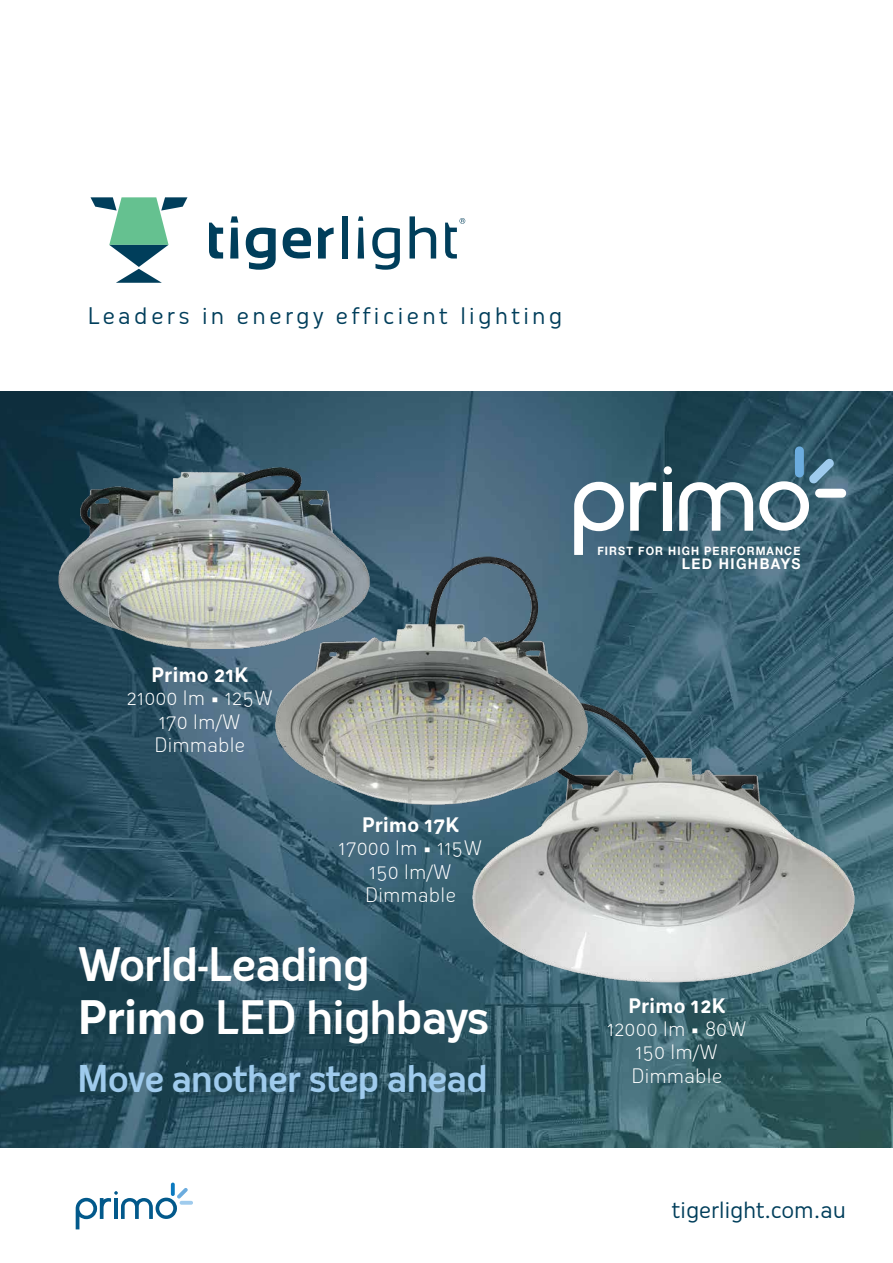
<style>
.page{position:relative;width:893px;height:1263px;background:#fff}
.page>*{position:absolute;margin:0;border:0;box-sizing:border-box;transform-origin:0 0}
.t1{font:500 45px/52.3px "Oceania";letter-spacing:-.04em;color:#fff}
.t2{font:500 36px "Oceania";letter-spacing:-.04em;color:#9fcbed}
.t3{font:22.5px "Oceania";letter-spacing:.13em;color:#003e5b}
.t4{font:22.05px "Oceania";letter-spacing:-.02em;color:#003e5b}
.t5{font:300 19.5px/23.4px "Oceania";color:#fff;text-align:center}
.t6{font:700 19.5px "Oceania";letter-spacing:-.01em;color:#fff}
.t7{font:700 15px "Helvetica Neue";letter-spacing:.1em;color:#fff;scale:.93 1}
.t8{font:700 11.7px "Helvetica Neue";letter-spacing:.1em;color:#fff;scale:.93 1}
.s1{font-weight:700}
</style>
<div class="page">
<img style="left:0;top:392px;width:893px;height:755px">
<svg style="left:209px;top:223px;width:14px;height:35px"></svg>
<svg style="left:230px;top:216px;width:8px;height:42px"></svg>
<svg style="left:246px;top:228px;width:30px;height:42px"></svg>
<svg style="left:283px;top:228px;width:29px;height:30px"></svg>
<svg style="left:318px;top:228px;width:16px;height:30px"></svg>
<div style="left:342px;top:216px;width:5px;height:42px;background:#003e5b"></div>
<svg style="left:358px;top:216px;width:6px;height:42px"></svg>
<svg style="left:372px;top:228px;width:28px;height:42px"></svg>
<svg style="left:410px;top:216px;width:26px;height:42px"></svg>
<svg style="left:445px;top:218px;width:20px;height:40px"></svg>
<svg style="left:90px;top:197px;width:97px;height:86px"></svg>
<svg style="left:630px;top:482px;width:26px;height:49px"></svg>
<div style="left:664px;top:466px;width:8px;height:8px;background:#fff;border-radius:50%"></div>
<div style="left:663px;top:482px;width:9px;height:49px;background:#fff"></div>
<svg style="left:759px;top:446px;width:87px;height:85px"></svg>
<svg style="left:679px;top:482px;width:74px;height:49px"></svg>
<svg style="left:574px;top:482px;width:50px;height:73px"></svg>
<svg style="left:76px;top:1182px;width:117px;height:47px"></svg>
<img style="left:464px;top:696px;width:396px;height:297px">
<img style="left:263px;top:550px;width:331px;height:259px">
<img style="left:52px;top:468px;width:326px;height:180px">
<p class="t3" style="left:87px;top:303px;width:476px">Leaders in energy efficient lighting</p>
<p class="t6" style="left:151px;top:663px;width:99px">Primo 21K</p>
<p class="t5" style="left:126px;top:686px;width:149px">21000 lm • 125W<br>170 lm/W<br>Dimmable</p>
<p class="t6" style="left:362px;top:813px;width:99px">Primo 17K</p>
<p class="t5" style="left:338px;top:836px;width:146px">17000 lm • 115W<br>150 lm/W<br>Dimmable</p>
<h1 class="t1" style="left:77px;top:939px;width:414px">World-Leading<br><span class="s1">Primo</span> LED highbays</h1>
<h2 class="t2" style="left:77px;top:1057px;width:413px">Move another step ahead</h2>
<p class="t8" style="left:597px;top:541px;width:220px">FIRST FOR HIGH PERFORMANCE</p>
<p class="t7" style="left:682px;top:552px;width:129px">LED HIGHBAYS</p>
<p class="t6" style="left:628px;top:994px;width:99px">Primo 12K</p>
<p class="t5" style="left:607px;top:1017px;width:142px">12000 lm • 80W<br>150 lm/W<br>Dimmable</p>
<p class="t4" style="left:672px;top:1197px;width:176px">tigerlight.com.au</p>
</div>
